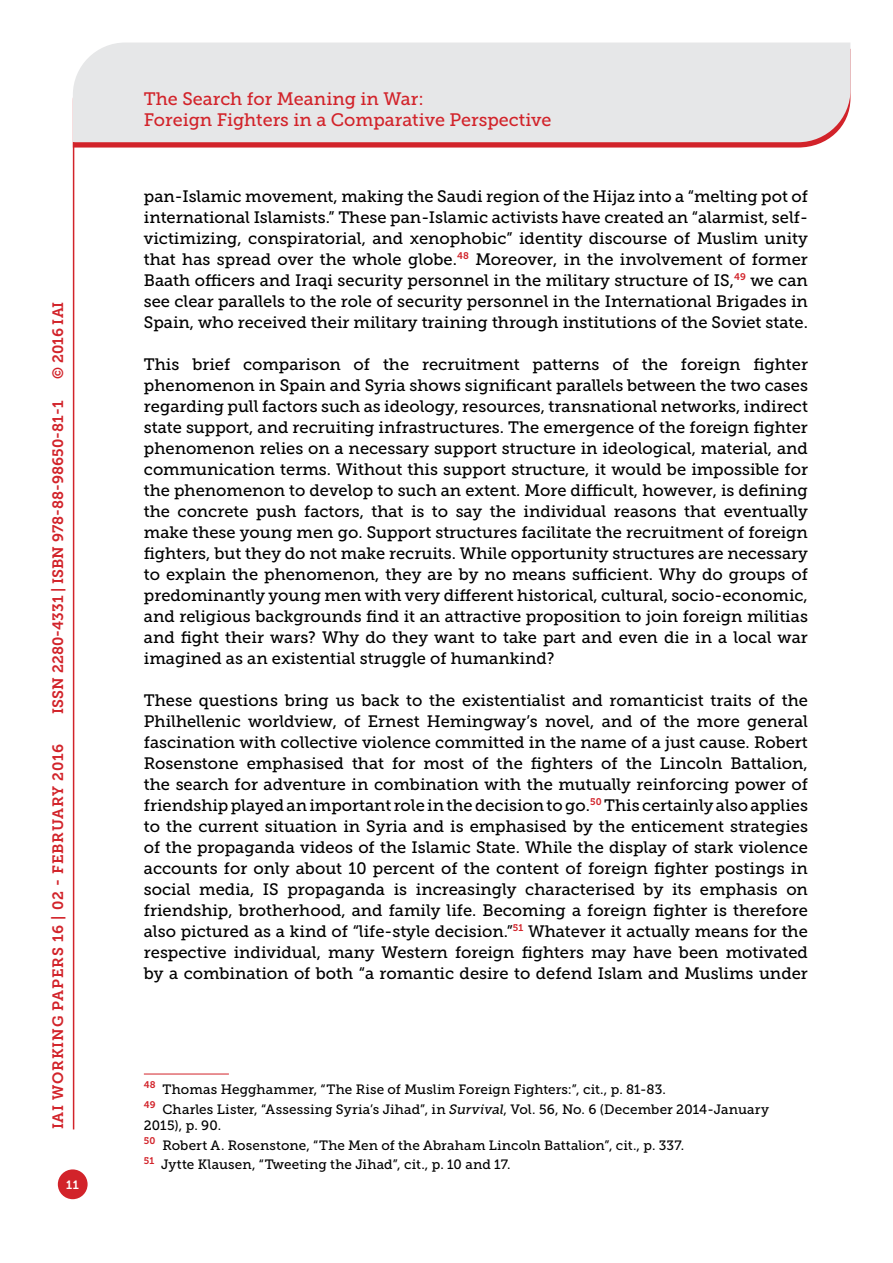
<style>
.page{position:relative;width:893px;height:1263px;background:#fff}
.page>*{position:absolute;margin:0;border:0;box-sizing:border-box;transform-origin:0 0}
.t1{font:18px/21.6px "Museo Slab 500";color:#d2232a}
.t2{font:16.5px/21px "Museo Slab 500";color:#000;text-align:justify}
.t3{font:15px "Museo Slab 700";letter-spacing:.005em;color:#d2232a}
.t4{font:15px "Museo Slab 700";letter-spacing:.05em;color:#d2232a}
.t5{font:13.5px/19.8px "Museo Slab 500";letter-spacing:.01em;color:#000}
.t6{font:12px "Museo Slab 700";color:#fff}
.s1{font-style:italic}
</style>
<div class="page">
<svg style="left:74px;top:142px;width:749px;height:6px;background:#d63d43"></svg>
<div style="left:73px;top:43px;width:777px;height:99px;background:#e6e7e8"></div>
<div style="left:58px;top:1169px;width:30px;height:30px;background:#d2232a;border-radius:50%"></div>
<hr style="left:73px;top:142px;width:1px;height:987px;background:#d2232a">
<hr style="left:144px;top:1074px;width:85px;height:1px;background:#d2232a">
<p class="t3" style="left:50px;top:379px;width:79px;rotate:-90deg">© 2016 IAI</p>
<p class="t3" style="left:49px;top:713px;width:314px;rotate:-90deg">ISSN 2280-4331 | ISBN 978-88-98650-81-1</p>
<p class="t4" style="left:50px;top:1129px;width:387px;rotate:-90deg">IAI WORKING PAPERS 16 | 02 - FEBRUARY 2016</p>
<p class="t6" style="left:66px;top:1178px;width:14px">11</p>
<p class="t1" style="left:144px;top:88px;width:409px">The Search for Meaning in War:<br>Foreign Fighters in a Comparative Perspective</p>
<p class="t2" style="left:144px;top:186px;width:666px">pan-Islamic movement, making the Saudi region of the Hijaz into a “melting pot of international Islamists.” These pan-Islamic activists have created an “alarmist, self&shy;victimizing, conspiratorial, and xenophobic” identity discourse of Muslim unity that has spread over the whole globe.<sup>48</sup> Moreover, in the involvement of former Baath officers and Iraqi security personnel in the military structure of IS,<sup>49</sup> we can see clear parallels to the role of security personnel in the International Brigades in Spain, who received their military training through institutions of the Soviet state.</p>
<p class="t2" style="left:144px;top:354px;width:666px">This brief comparison of the recruitment patterns of the foreign fighter phenomenon in Spain and Syria shows significant parallels between the two cases regarding pull factors such as ideology, resources, transnational networks, indirect state support, and recruiting infrastructures. The emergence of the foreign fighter phenomenon relies on a necessary support structure in ideological, material, and communication terms. Without this support structure, it would be impossible for the phenomenon to develop to such an extent. More difficult, however, is defining the concrete push factors, that is to say the individual reasons that eventually make these young men go. Support structures facilitate the recruitment of foreign fighters, but they do not make recruits. While opportunity structures are necessary to explain the phenomenon, they are by no means sufficient. Why do groups of predominantly young men with very different historical, cultural, socio-economic, and religious backgrounds find it an attractive proposition to join foreign militias and fight their wars? Why do they want to take part and even die in a local war imagined as an existential struggle of humankind?</p>
<p class="t2" style="left:144px;top:690px;width:666px">These questions bring us back to the existentialist and romanticist traits of the Philhellenic worldview, of Ernest Hemingway’s novel, and of the more general fascination with collective violence committed in the name of a just cause. Robert Rosenstone emphasised that for most of the fighters of the Lincoln Battalion, the search for adventure in combination with the mutually reinforcing power of friendship played an important role in the decision to go.<sup>50</sup> This certainly also applies to the current situation in Syria and is emphasised by the enticement strategies of the propaganda videos of the Islamic State. While the display of stark violence accounts for only about 10 percent of the content of foreign fighter postings in social media, IS propaganda is increasingly characterised by its emphasis on friendship, brotherhood, and family life. Becoming a foreign fighter is therefore also pictured as a kind of “life-style decision.”<sup>51</sup> Whatever it actually means for the respective individual, many Western foreign fighters may have been motivated by a combination of both “a romantic desire to defend Islam and Muslims under</p>
<p class="t5" style="left:144px;top:1079px;width:627px"><sup>48</sup> Thomas Hegghammer, “The Rise of Muslim Foreign Fighters:”, cit., p. 81-83.<br><sup>49</sup> Charles Lister, “Assessing Syria’s Jihad”, in <span class="s1">Survival</span>, Vol. 56, No. 6 (December 2014-January</p>
<p class="t5" style="left:144px;top:1115px;width:542px">2015), p. 90.<br><sup>50</sup> Robert A. Rosenstone, “The Men of the Abraham Lincoln Battalion”, cit., p. 337.<br><sup>51</sup> Jytte Klausen, “Tweeting the Jihad”, cit., p. 10 and 17.</p>
</div>
